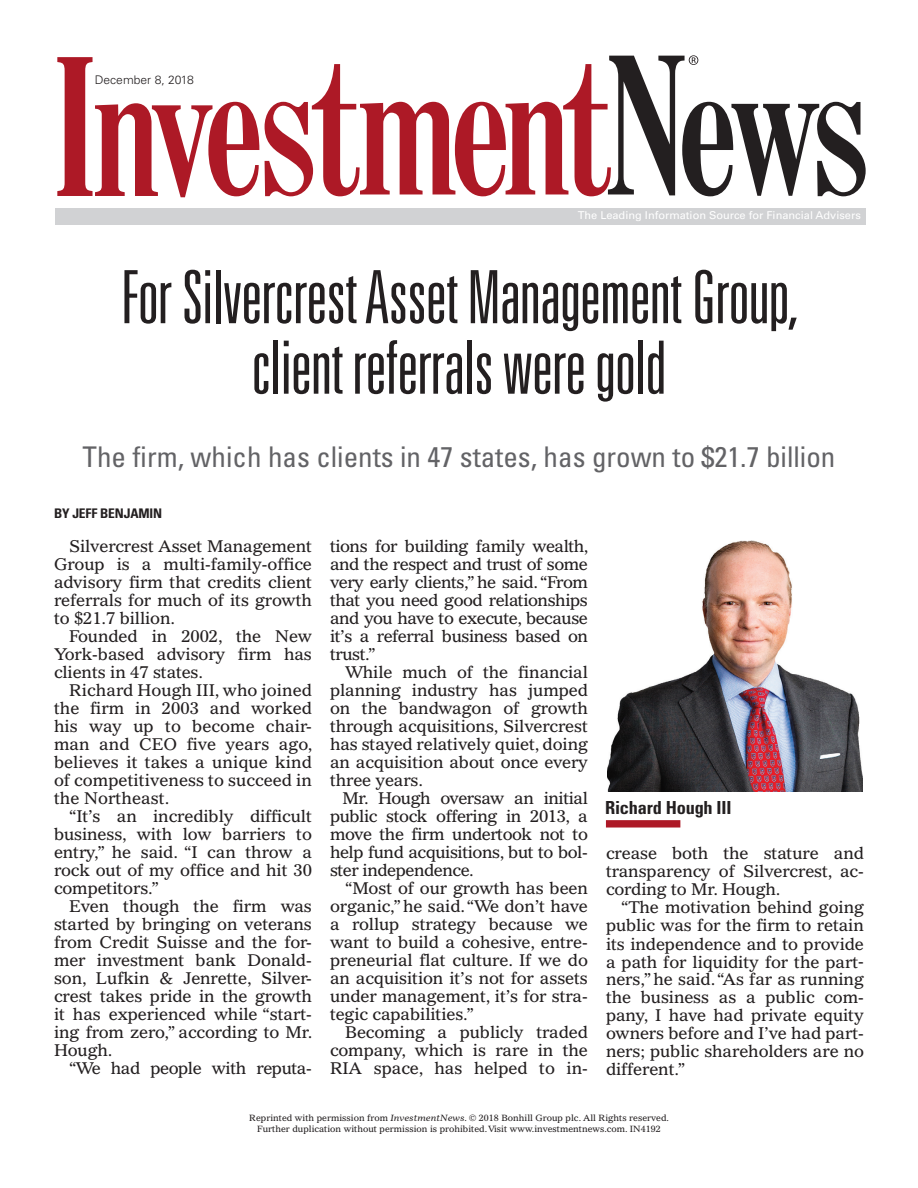
<style>
.page{position:relative;width:918px;height:1188px;background:#fff}
.page>*{position:absolute;margin:0;border:0;box-sizing:border-box;transform-origin:0 0}
.t1{font:300 ultra-condensed 73.5px/70.5px "Univers LT Std";letter-spacing:-.01em;color:#231f20;text-align:center}
.t2{font:condensed 28.5px "Univers LT Std";color:#636366}
.t3{font:700 condensed 18px "Univers LT Std";letter-spacing:-.01em;color:#231f20}
.t4{font:16.5px/18px "Gazette LT Std";letter-spacing:-.01em;color:#231f20;text-align:justify}
.t5{font:16.5px "Gazette LT Std";letter-spacing:-.03em;color:#231f20}
.t6{font:700 condensed 13.2px "Univers LT Std";letter-spacing:-.01em;color:#231f20}
.t7{font:300 11.85px "Univers LT Std";color:#231f20}
.t8{font:10.8px "Univers LT Std";color:#fff}
.t9{font:8.85px/10.6px "Gazette LT Std";color:#231f20;text-align:center}
.s1{font-style:italic}
</style>
<div class="page">
<div style="left:606px;top:820px;width:74px;height:8px;background:#ad1926"></div>
<div style="left:56px;top:208px;width:810px;height:17px;background:#d1d2d4"></div>
<svg style="left:57px;top:57px;width:202px;height:140px"></svg>
<svg style="left:265px;top:55px;width:601px;height:141px"></svg>
<img style="left:608px;top:540px;width:254px;height:252px">
<p class="t7" style="left:95px;top:73px;width:101px">December 8, 2018</p>
<p class="t8" style="left:578px;top:208px;width:285px">The Leading Information Source for Financial Advisers</p>
<h1 class="t1" style="left:121px;top:262px;width:680px">For Silvercrest Asset Management Group, client referrals were gold</h1>
<h2 class="t2" style="left:83px;top:438px;width:754px">The firm, which has clients in 47 states, has grown to $21.7 billion</h2>
<p class="t6" style="left:54px;top:505px;width:110px">BY JEFF BENJAMIN</p>
<p class="t4" style="left:54px;top:537px;width:260px;text-indent:15px">Silvercrest Asset Management Group is a multi-family-office advisory firm that credits client referrals for much of its growth to $21.7 billion.</p>
<p class="t4" style="left:54px;top:627px;width:259px;text-indent:15px">Founded in 2002, the New York-based advisory firm has clients in 47 states.</p>
<p class="t4" style="left:54px;top:681px;width:260px;text-indent:15px">Richard Hough III, who joined the firm in 2003 and worked his way up to become chair&shy;man and CEO five years ago, believes it takes a unique kind of competitiveness to succeed in the Northeast.</p>
<p class="t4" style="left:54px;top:807px;width:260px;text-indent:15px">“It’s an incredibly difficult business, with low barriers to entry,” he said. “I can throw a rock out of my office and hit 30 competitors.”</p>
<p class="t4" style="left:54px;top:897px;width:260px;text-indent:15px">Even though the firm was started by bringing on veterans from Credit Suisse and the for&shy;mer investment bank Donald&shy;son, Lufkin &amp; Jenrette, Silver&shy;crest takes pride in the growth it has experienced while “start&shy;ing from zero,” according to Mr.<br>Hough.</p>
<p class="t5" style="left:69px;top:1058px;width:244px">“We had people with reputa-</p>
<p class="t4" style="left:330px;top:537px;width:260px">tions for building family wealth, and the respect and trust of some very early clients,” he said. “From that you need good relationships and you have to execute, because it’s a referral business based on trust.”</p>
<p class="t4" style="left:330px;top:663px;width:260px;text-indent:15px">While much of the financial planning industry has jumped on the bandwagon of growth through acquisitions, Silvercrest has stayed relatively quiet, doing an acquisition about once every three years.</p>
<p class="t4" style="left:330px;top:789px;width:260px;text-indent:13px">Mr. Hough oversaw an initial public stock offering in 2013, a move the firm undertook not to help fund acquisitions, but to bol&shy;ster independence.</p>
<p class="t4" style="left:330px;top:879px;width:260px;text-indent:15px">“Most of our growth has been organic,” he said. “We don’t have a rollup strategy because we want to build a cohesive, entre&shy;preneurial flat culture. If we do an acquisition it’s not for assets under management, it’s for stra&shy;tegic capabilities.”</p>
<p class="t4" style="left:330px;top:1023px;width:260px;text-indent:15px">Becoming a publicly traded company, which is rare in the RIA space, has helped to in-</p>
<p class="t3" style="left:605px;top:796px;width:128px">Richard Hough III</p>
<p class="t4" style="left:606px;top:844px;width:260px">crease both the stature and transparency of Silvercrest, ac&shy;cording to Mr. Hough.</p>
<p class="t4" style="left:606px;top:898px;width:260px;text-indent:15px">“The motivation behind going public was for the firm to retain its independence and to provide a path for liquidity for the part&shy;ners,” he said. “As far as running the business as a public com&shy;pany, I have had private equity owners before and I’ve had part&shy;ners; public shareholders are no different.”</p>
<p class="t9" style="left:249px;top:1112px;width:421px">Reprinted with permission from <span class="s1">InvestmentNews</span>. © 2018 Bonhill Group plc. All Rights reserved.<br>Further duplication without permission is prohibited. Visit www.investmentnews.com. IN4192</p>
</div>
